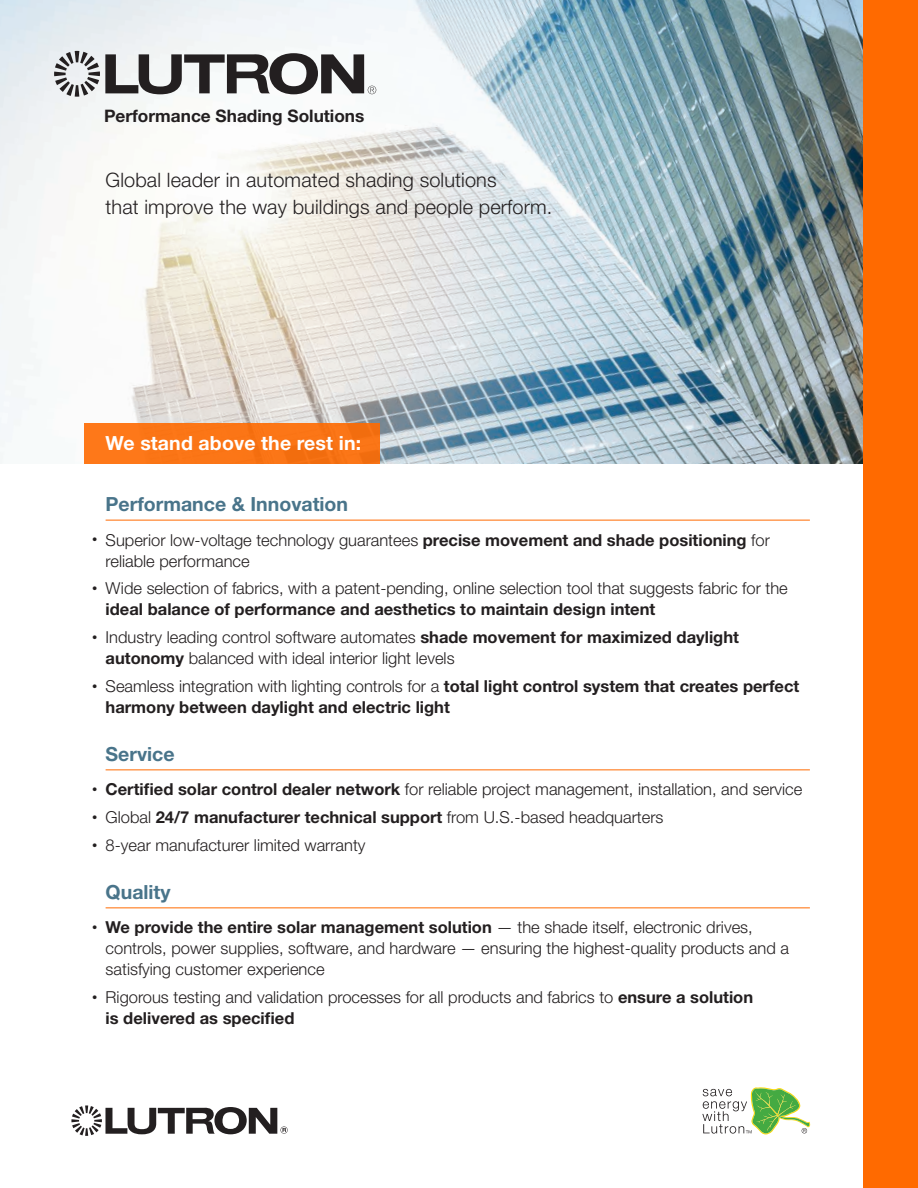
<style>
.page{position:relative;width:918px;height:1188px;background:#fff}
.page>*{position:absolute;margin:0;border:0;box-sizing:border-box;transform-origin:0 0}
.t1{font:300 19.95px/26.5px "Helvetica Neue LT Std";letter-spacing:.005em;color:#231f20}
.text{font:700 19.5px "Helvetica Neue LT Std";color:#49748a}
.text-2{font:700 19.5px "Helvetica Neue LT Std";letter-spacing:.005em;color:#fff}
.t2{font:700 17.25px "Helvetica Neue LT Std";color:#231f20}
.text-3{font:300 16.5px/21px "Helvetica Neue LT Std";color:#231f20}
.text-4{font:700 16.5px/21px "Helvetica Neue LT Std";color:#231f20}
.s1{font-size:10.5px}
.s2{font-weight:700}
.s3{font-weight:300;font-size:10.5px}
.s4{font-weight:300}
</style>
<div class="page">
<img style="left:0;top:0;width:863px;height:463px">
<svg style="left:54px;top:51px;width:322px;height:46px"></svg>
<div style="left:863px;top:0;width:54px;height:1188px;background:#ff6a00"></div>
<div style="left:84px;top:423px;width:295px;height:40px;background:#fb7516"></div>
<hr style="left:105px;top:520px;width:704px;height:1px;background:#ff6a00">
<hr style="left:105px;top:769px;width:704px;height:1px;background:#ff6a00">
<hr style="left:105px;top:907px;width:704px;height:1px;background:#ff6a00">
<svg style="left:702px;top:1087px;width:107px;height:47px"></svg>
<svg style="left:71px;top:1105px;width:216px;height:31px"></svg>
<p class="t2" style="left:104px;top:105px;width:262px">Performance Shading Solutions</p>
<p class="t1" style="left:105px;top:166px;width:448px">Global leader in automated shading solutions<br>that improve the way buildings and people perform.</p>
<p class="text-2" style="left:105px;top:431px;width:257px">We stand above the rest in:</p>
<p class="text" style="left:105px;top:492px;width:244px">Performance &amp; Innovation</p>
<p class="text-3" style="left:105px;top:529px;width:665px;text-indent:-14px"><span class="s1">•</span> Superior low-voltage technology guarantees <span class="s2">precise movement and shade positioning</span> for reliable performance</p>
<p class="text-3" style="left:105px;top:578px;width:683px;text-indent:-14px"><span class="s1">•</span> Wide selection of fabrics, with a patent-pending, online selection tool that suggests fabric for the <span class="s2">ideal balance of performance and aesthetics to maintain design intent</span></p>
<p class="text-3" style="left:105px;top:626px;width:634px;text-indent:-14px"><span class="s1">•</span> Industry leading control software automates <span class="s2">shade movement for maximized daylight autonomy</span> balanced with ideal interior light levels</p>
<p class="text-4" style="left:105px;top:675px;width:695px;text-indent:-14px"><span class="s3">•</span> <span class="s4">Seamless integration with lighting controls for a</span> total light control system that creates perfect harmony between daylight and electric light</p>
<p class="text" style="left:105px;top:742px;width:70px">Service</p>
<p class="text-3" style="left:92px;top:779px;width:711px"><span class="s1">•</span> <span class="s2">Certified solar control dealer network</span> for reliable project management, installation, and service</p>
<p class="text-3" style="left:92px;top:806px;width:572px"><span class="s1">•</span> Global <span class="s2">24/7 manufacturer technical support</span> from U.S.-based headquarters</p>
<p class="text-3" style="left:92px;top:834px;width:275px"><span class="s1">•</span> 8-year manufacturer limited warranty</p>
<p class="text" style="left:105px;top:880px;width:66px">Quality</p>
<p class="text-3" style="left:105px;top:917px;width:684px;text-indent:-14px"><span class="s1">•</span> <span class="s2">We provide the entire solar management solution</span> — the shade itself, electronic drives, controls, power supplies, software, and hardware — ensuring the highest-quality products and a satisfying customer experience</p>
<p class="text-3" style="left:105px;top:986px;width:648px;text-indent:-14px"><span class="s1">•</span> Rigorous testing and validation processes for all products and fabrics to <span class="s2">ensure a solution is delivered as specified</span></p>
</div>
